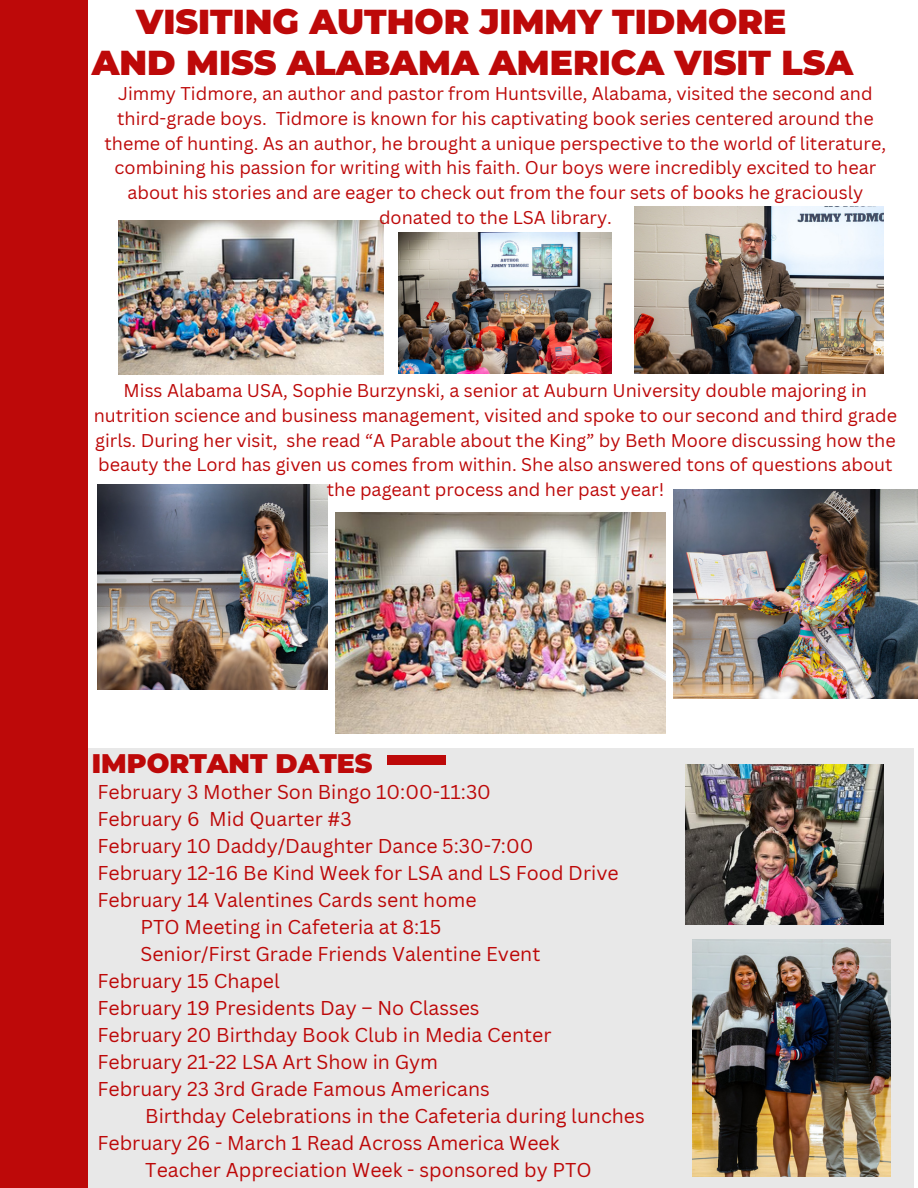
<style>
.page{position:relative;width:918px;height:1188px;background:#fff}
.page>*{position:absolute;margin:0;border:0;box-sizing:border-box;transform-origin:0 0}
.t1{font:900 34.5px "Montserrat";color:#bd0909}
.t2{font:900 26.85px "Montserrat";color:#bd0909}
.t3{font:19.5px "Canva Sans";color:#bd0909}
.t4{font:18px/24.8px "Canva Sans";color:#bd0909;text-align:center}
</style>
<div class="page">
<div style="left:0;top:0;width:88px;height:1188px;background:#bd0909"></div>
<div style="left:88px;top:748px;width:826px;height:440px;background:#e8e8e8"></div>
<div style="left:387px;top:755px;width:59px;height:9px;background:#bd0909"></div>
<img style="left:692px;top:940px;width:198px;height:236px">
<img style="left:686px;top:764px;width:198px;height:160px">
<img style="left:118px;top:220px;width:266px;height:154px">
<img style="left:634px;top:207px;width:250px;height:166px">
<img style="left:399px;top:232px;width:212px;height:142px">
<img style="left:336px;top:513px;width:329px;height:220px">
<img style="left:674px;top:489px;width:244px;height:210px">
<img style="left:98px;top:485px;width:229px;height:205px">
<p class="t1" style="left:136px;top:1px;width:652px">VISITING AUTHOR JIMMY TIDMORE</p>
<p class="t1" style="left:92px;top:41px;width:763px">AND MISS ALABAMA AMERICA VISIT LSA</p>
<p class="t4" style="left:105px;top:81px;width:783px">Jimmy Tidmore, an author and pastor from Huntsville, Alabama, visited the second and third-grade boys. Tidmore is known for his captivating book series centered around the theme of hunting. As an author, he brought a unique perspective to the world of literature, combining his passion for writing with his faith. Our boys were incredibly excited to hear about his stories and are eager to check out from the four sets of books he graciously donated to the LSA library.</p>
<p class="t4" style="left:94px;top:378px;width:805px">Miss Alabama USA, Sophie Burzynski, a senior at Auburn University double majoring in nutrition science and business management, visited and spoke to our second and third grade girls. During her visit, she read “A Parable about the King” by Beth Moore discussing how the beauty the Lord has given us comes from within. She also answered tons of questions about the pageant process and her past year!</p>
<p class="t2" style="left:92px;top:747px;width:282px">IMPORTANT DATES</p>
<h1 class="t3" style="left:98px;top:778px;width:395px">February 3 Mother Son Bingo 10:00-11:30</h1>
<h1 class="t3" style="left:98px;top:805px;width:256px">February 6 Mid Quarter #3</h1>
<p class="t3" style="left:98px;top:832px;width:437px">February 10 Daddy/Daughter Dance 5:30-7:00</p>
<p class="t3" style="left:98px;top:859px;width:523px">February 12-16 Be Kind Week for LSA and LS Food Drive</p>
<p class="t3" style="left:98px;top:886px;width:381px">February 14 Valentines Cards sent home</p>
<p class="t3" style="left:141px;top:913px;width:302px">PTO Meeting in Cafeteria at 8:15</p>
<p class="t3" style="left:141px;top:940px;width:401px">Senior/First Grade Friends Valentine Event</p>
<p class="t3" style="left:98px;top:967px;width:184px">February 15 Chapel</p>
<p class="t3" style="left:98px;top:994px;width:384px">February 19 Presidents Day – No Classes</p>
<p class="t3" style="left:98px;top:1021px;width:455px">February 20 Birthday Book Club in Media Center</p>
<h2 class="t3" style="left:98px;top:1048px;width:342px">February 21-22 LSA Art Show in Gym</h2>
<p class="t3" style="left:98px;top:1075px;width:394px">February 23 3rd Grade Famous Americans</p>
<p class="t3" style="left:145px;top:1102px;width:501px">Birthday Celebrations in the Cafeteria during lunches</p>
<p class="t3" style="left:98px;top:1129px;width:463px">February 26 - March 1 Read Across America Week</p>
<p class="t3" style="left:145px;top:1156px;width:448px">Teacher Appreciation Week - sponsored by PTO</p>
</div>
